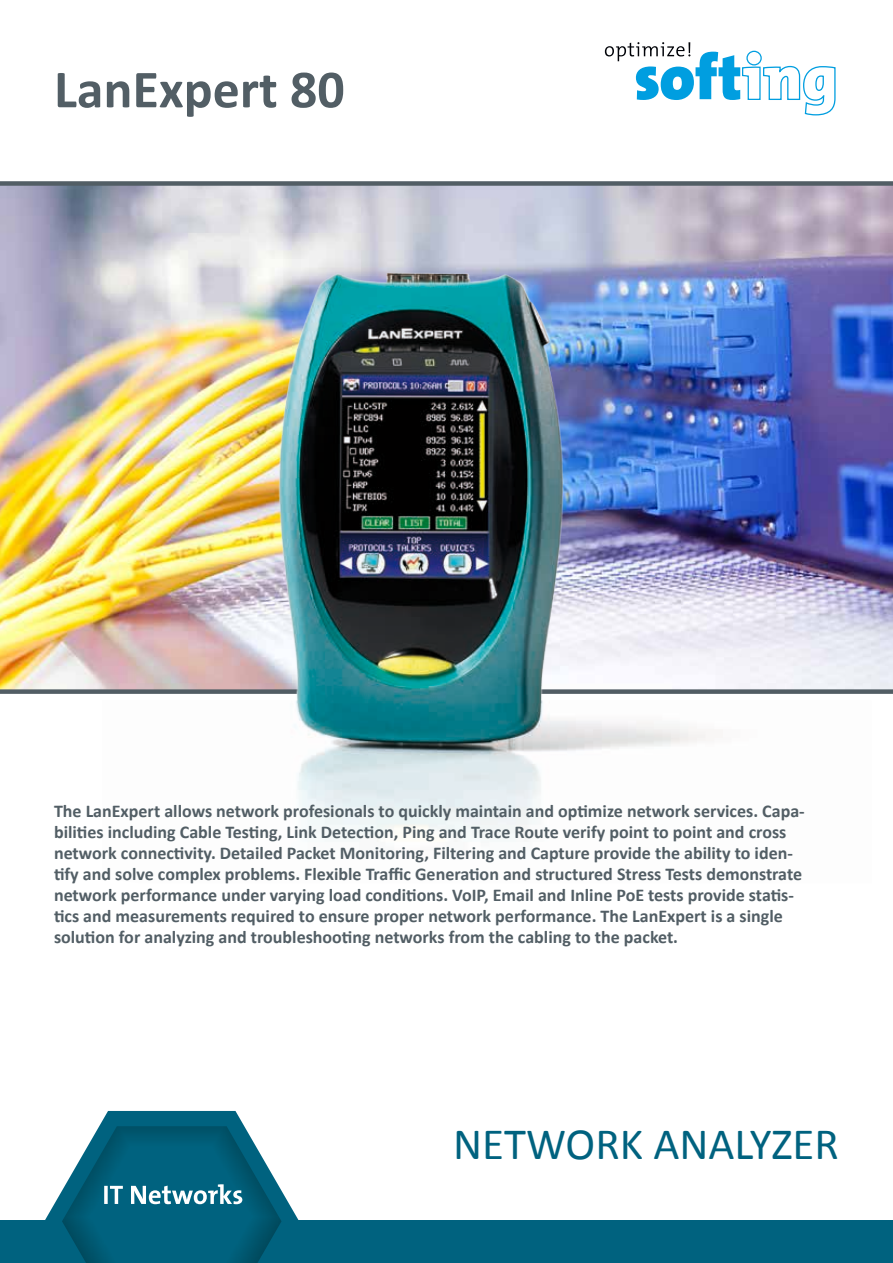
<style>
.page{position:relative;width:893px;height:1263px;background:#fff}
.page>*{position:absolute;margin:0;border:0;box-sizing:border-box;transform-origin:0 0}
.t1{font:700 54px "Calibri";color:#525e65}
.t2{font:45px "Calibri";color:#00627f}
.t3{font:700 18px/21px "Calibri";color:#525e65}
</style>
<div class="page">
<svg style="left:605px;top:42px;width:231px;height:73px"></svg>
<img style="left:0;top:181px;width:893px;height:513px">
<div style="left:0;top:1220px;width:893px;height:43px;background:#00627f"></div>
<svg style="left:45px;top:1111px;width:254px;height:152px"></svg>
<div style="left:140px;top:1213px;width:72px;height:50px;background:#00627f"></div>
<img style="left:102px;top:238px;width:770px;height:604px">
<h1 class="t1" style="left:54px;top:56px;width:292px">LanExpert 80</h1>
<p class="t3" style="left:54px;top:800px;width:752px">The LanExpert allows network profesionals to quickly maintain and optimize network services. Capa&shy;bilities including Cable Testing, Link Detection, Ping and Trace Route verify point to point and cross network connectivity. Detailed Packet Monitoring, Filtering and Capture provide the ability to iden&shy;tify and solve complex problems. Flexible Traffic Generation and structured Stress Tests demonstrate network performance under varying load conditions. VoIP, Email and Inline PoE tests provide statis&shy;tics and measurements required to ensure proper network performance. The LanExpert is a single solution for analyzing and troubleshooting networks from the cabling to the packet.</p>
<h2 class="t2" style="left:453px;top:1116px;width:387px">NETWORK ANALYZER</h2>
</div>
